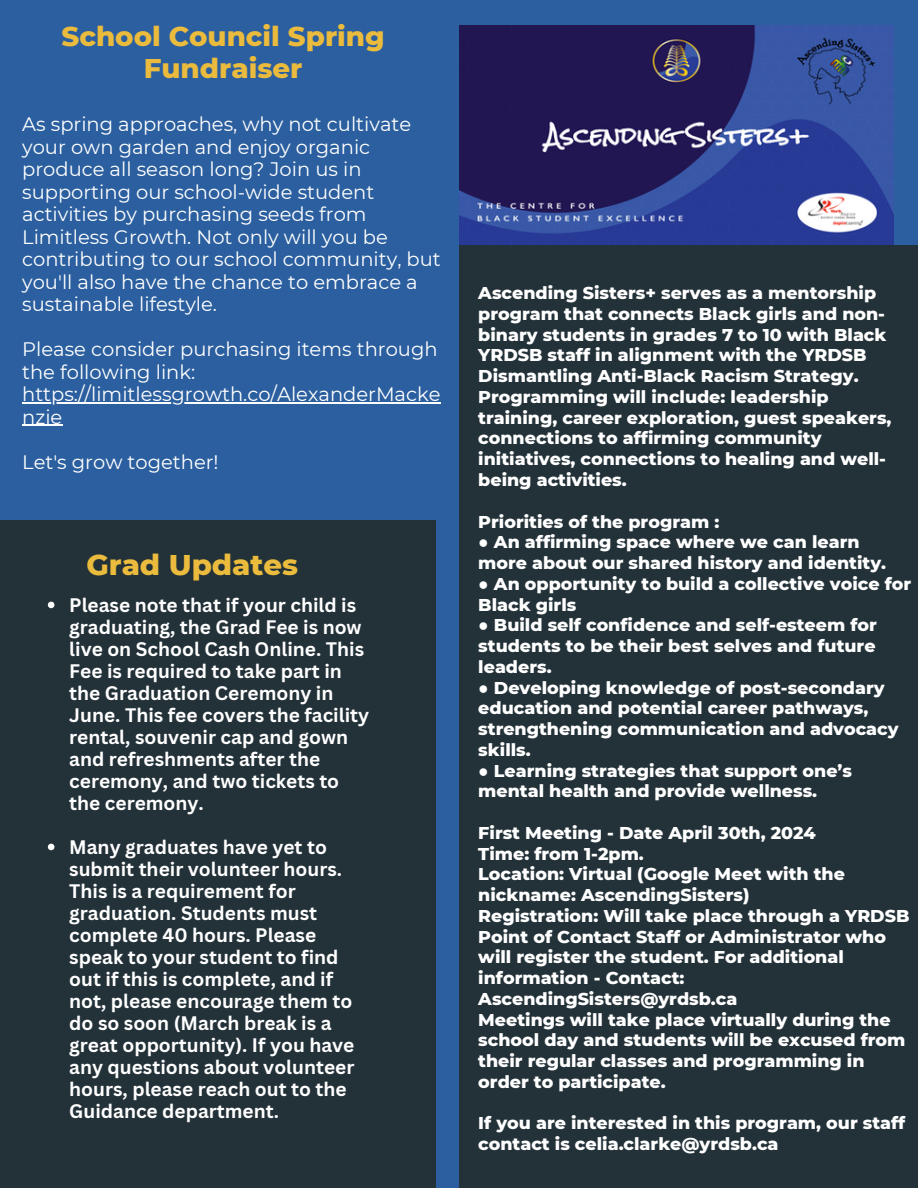
<style>
.page{position:relative;width:918px;height:1188px;background:#2b5f9f}
.page>*{position:absolute;margin:0;border:0;box-sizing:border-box;transform-origin:0 0}
.t1{font:800 29.1px "Montserrat";color:#eabb3d}
.t2{font:800 27.6px/32.7px "Montserrat";color:#eabb3d;text-align:center}
.t3{font:19.5px/22.5px "Montserrat";color:#fff}
.t4{font:700 19.05px/22px "Canva Sans";color:#fff}
.t5{font:800 17.55px/20.7px "Montserrat";color:#fff}
.s1{font-family:"Liberation Serif";font-weight:700}
</style>
<div class="page">
<div style="left:0;top:520px;width:435px;height:668px;background:#233138"></div>
<div style="left:459px;top:245px;width:459px;height:943px;background:#233138"></div>
<img style="left:459px;top:25px;width:434px;height:220px">
<svg style="left:48px;top:602px;width:6px;height:6px"></svg>
<svg style="left:48px;top:844px;width:6px;height:6px"></svg>
<hr style="left:22px;top:402px;width:419px;height:1px;background:#fff">
<hr style="left:22px;top:425px;width:40px;height:1px;background:#fff">
<h2 class="t2" style="left:62px;top:19px;width:325px">School Council Spring<br>Fundraiser</h2>
<p class="t3" style="left:22px;top:113px;width:420px">As spring approaches, why not cultivate your own garden and enjoy organic produce all season long? Join us in supporting our school-wide student activities by purchasing seeds from Limitless Growth. Not only will you be contributing to our school community, but you'll also have the chance to embrace a sustainable lifestyle.</p>
<p class="t3" style="left:22px;top:338px;width:417px">Please consider purchasing items through the following link:</p>
<p class="t3" style="left:22px;top:383px;width:420px">https://limitlessgrowth.co/AlexanderMacke nzie</p>
<p class="t3" style="left:22px;top:450px;width:198px">Let's grow together!</p>
<h2 class="t1" style="left:86px;top:547px;width:213px">Grad Updates</h2>
<h2 class="t4" style="left:69px;top:593px;width:302px">Please note that if your child is graduating, the Grad Fee is now live on School Cash Online. This<br>Fee is required to take part in the Graduation Ceremony in<br>June. This fee covers the facility rental, souvenir cap and gown and refreshments after the ceremony, and two tickets to the ceremony.</h2>
<h1 class="t4" style="left:69px;top:835px;width:287px">Many graduates have yet to submit their volunteer hours.<br>This is a requirement for graduation. Students must complete 40 hours. Please speak to your student to find out if this is complete, and if not, please encourage them to do so soon (March break is a great opportunity). If you have any questions about volunteer hours, please reach out to the<br>Guidance department.</h1>
<p class="t5" style="left:478px;top:283px;width:415px">Ascending Sisters+ serves as a mentorship program that connects Black girls and non&shy;binary students in grades 7 to 10 with Black YRDSB staff in alignment with the YRDSB Dismantling Anti-Black Racism Strategy.<br>Programming will include: leadership training, career exploration, guest speakers, connections to affirming community initiatives, connections to healing and well&shy;being activities.</p>
<p class="t5" style="left:478px;top:511px;width:243px">Priorities of the program :</p>
<p class="t5" style="left:478px;top:532px;width:409px"><span class="s1">●</span> An affirming space where we can learn more about our shared history and identity.</p>
<p class="t5" style="left:478px;top:573px;width:434px"><span class="s1">●</span> An opportunity to build a collective voice for<br>Black girls</p>
<p class="t5" style="left:478px;top:615px;width:400px;text-align:justify"><span class="s1">●</span> Build self confidence and self-esteem for students to be their best selves and future leaders.</p>
<p class="t5" style="left:478px;top:677px;width:422px"><span class="s1">●</span> Developing knowledge of post-secondary education and potential career pathways, strengthening communication and advocacy skills.</p>
<p class="t5" style="left:478px;top:760px;width:375px"><span class="s1">●</span> Learning strategies that support one’s mental health and provide wellness.</p>
<p class="t5" style="left:478px;top:822px;width:339px">First Meeting - Date April 30th, 2024</p>
<p class="t5" style="left:478px;top:843px;width:167px">Time: from 1-2pm.</p>
<p class="t5" style="left:478px;top:864px;width:368px">Location: Virtual (Google Meet with the nickname: AscendingSisters)</p>
<p class="t5" style="left:478px;top:905px;width:433px">Registration: Will take place through a YRDSB Point of Contact Staff or Administrator who will register the student. For additional information - Contact:<br>AscendingSisters@yrdsb.ca</p>
<p class="t5" style="left:478px;top:1009px;width:429px">Meetings will take place virtually during the school day and students will be excused from their regular classes and programming in order to participate.</p>
<p class="t5" style="left:478px;top:1113px;width:429px">If you are interested in this program, our staff contact is celia.clarke@yrdsb.ca</p>
</div>
